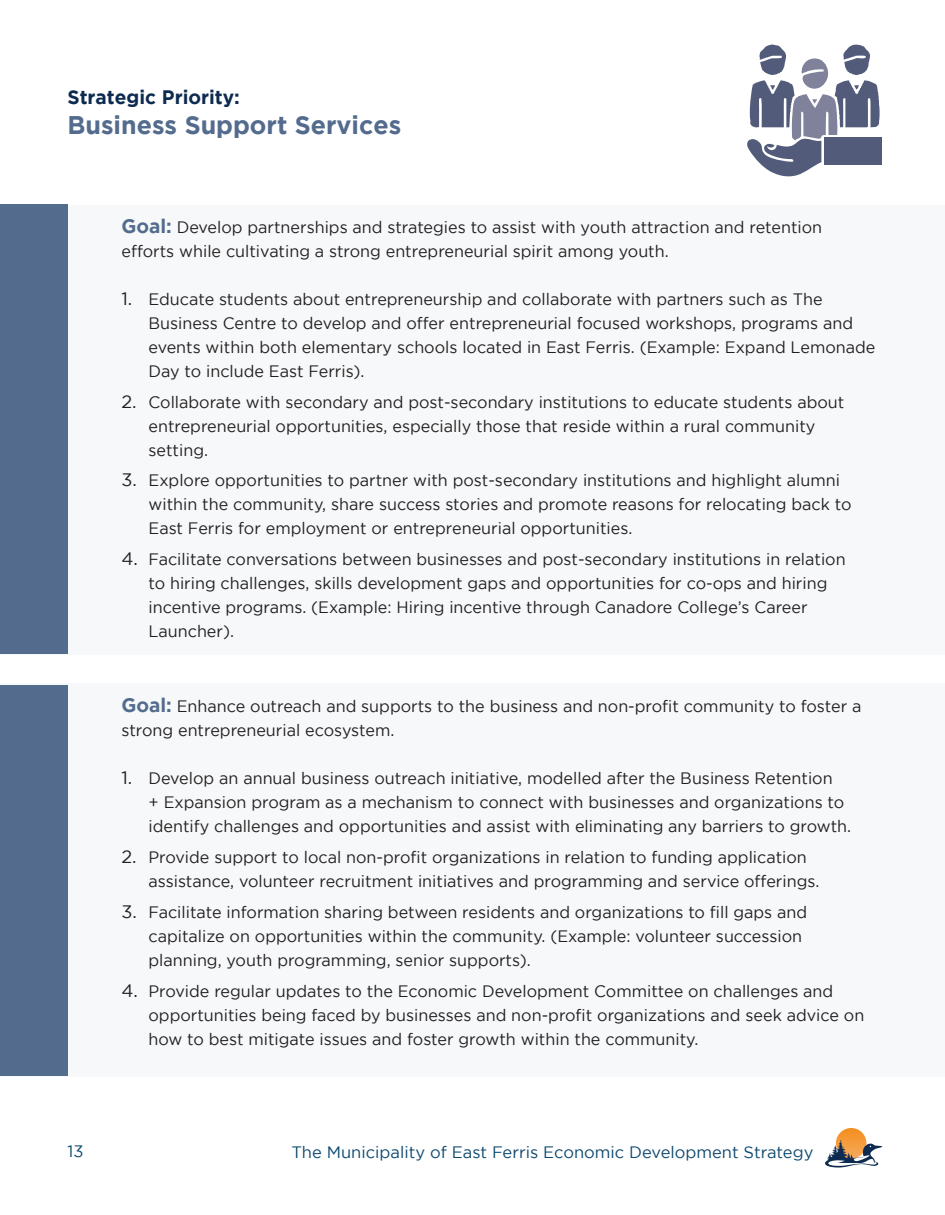
<style>
.page{position:relative;width:945px;height:1215px;background:#fff}
.page>*{position:absolute;margin:0;border:0;box-sizing:border-box;transform-origin:0 0}
.t1{font:700 25.5px "Gotham";color:#536b8d}
.t2{font:700 19.5px "Gotham";color:#0d2b51}
.t3{font:16.5px/24px "Gotham";color:#231f20}
.t4{font:16.5px "Gotham";color:#0e496f}
.s1{font-weight:700;font-size:19.5px;color:#536b8d}
.s2{font-size:18px}
</style>
<div class="page">
<svg style="left:836px;top:1128px;width:31px;height:31px"></svg>
<svg style="left:825px;top:1139px;width:57px;height:29px"></svg>
<div style="left:0;top:205px;width:945px;height:450px;background:#f6f8f9"></div>
<div style="left:0;top:683px;width:945px;height:393px;background:#f6f8f9"></div>
<div style="left:824px;top:138px;width:58px;height:27px;background:#535b7a"></div>
<svg style="left:747px;top:44px;width:133px;height:133px"></svg>
<div style="left:0;top:205px;width:68px;height:449px;background:#536b8d"></div>
<div style="left:0;top:686px;width:68px;height:390px;background:#536b8d"></div>
<p class="t2" style="left:68px;top:86px;width:174px">Strategic Priority:</p>
<h1 class="t1" style="left:68px;top:110px;width:335px">Business Support Services</h1>
<p class="t3" style="left:121px;top:215px;width:702px"><span class="s1">Goal:</span> Develop partnerships and strategies to assist with youth attraction and retention efforts while cultivating a strong entrepreneurial spirit among youth.</p>
<p class="t3" style="left:148px;top:287px;width:729px;text-indent:-27px"><span class="s2">1.</span> Educate students about entrepreneurship and collaborate with partners such as The Business Centre to develop and offer entrepreneurial focused workshops, programs and events within both elementary schools located in East Ferris. (Example: Expand Lemonade Day to include East Ferris).</p>
<p class="t3" style="left:148px;top:389px;width:697px;text-indent:-27px"><span class="s2">2.</span> Collaborate with secondary and post-secondary institutions to educate students about entrepreneurial opportunities, especially those that reside within a rural community setting.</p>
<p class="t3" style="left:148px;top:468px;width:705px;text-indent:-27px"><span class="s2">3.</span> Explore opportunities to partner with post-secondary institutions and highlight alumni within the community, share success stories and promote reasons for relocating back to<br>East Ferris for employment or entrepreneurial opportunities.</p>
<p class="t3" style="left:148px;top:547px;width:699px;text-indent:-27px"><span class="s2">4.</span> Facilitate conversations between businesses and post-secondary institutions in relation to hiring challenges, skills development gaps and opportunities for co-ops and hiring incentive programs. (Example: Hiring incentive through Canadore College’s Career Launcher).</p>
<p class="t3" style="left:121px;top:694px;width:742px"><span class="s1">Goal:</span> Enhance outreach and supports to the business and non-profit community to foster a strong entrepreneurial ecosystem.</p>
<p class="t3" style="left:148px;top:766px;width:704px;text-indent:-27px"><span class="s2">1.</span> Develop an annual business outreach initiative, modelled after the Business Retention<br>+ Expansion program as a mechanism to connect with businesses and organizations to identify challenges and opportunities and assist with eliminating any barriers to growth.</p>
<p class="t3" style="left:148px;top:845px;width:672px;text-indent:-27px"><span class="s2">2.</span> Provide support to local non-profit organizations in relation to funding application assistance, volunteer recruitment initiatives and programming and service offerings.</p>
<p class="t3" style="left:148px;top:900px;width:660px;text-indent:-27px"><span class="s2">3.</span> Facilitate information sharing between residents and organizations to fill gaps and capitalize on opportunities within the community. (Example: volunteer succession planning, youth programming, senior supports).</p>
<p class="t3" style="left:148px;top:978px;width:717px;text-indent:-27px"><span class="s2">4.</span> Provide regular updates to the Economic Development Committee on challenges and opportunities being faced by businesses and non-profit organizations and seek advice on how to best mitigate issues and foster growth within the community.</p>
<p class="t4" style="left:68px;top:1142px;width:18px">13</p>
<p class="t4" style="left:291px;top:1143px;width:523px">The Municipality of East Ferris Economic Development Strategy</p>
</div>
